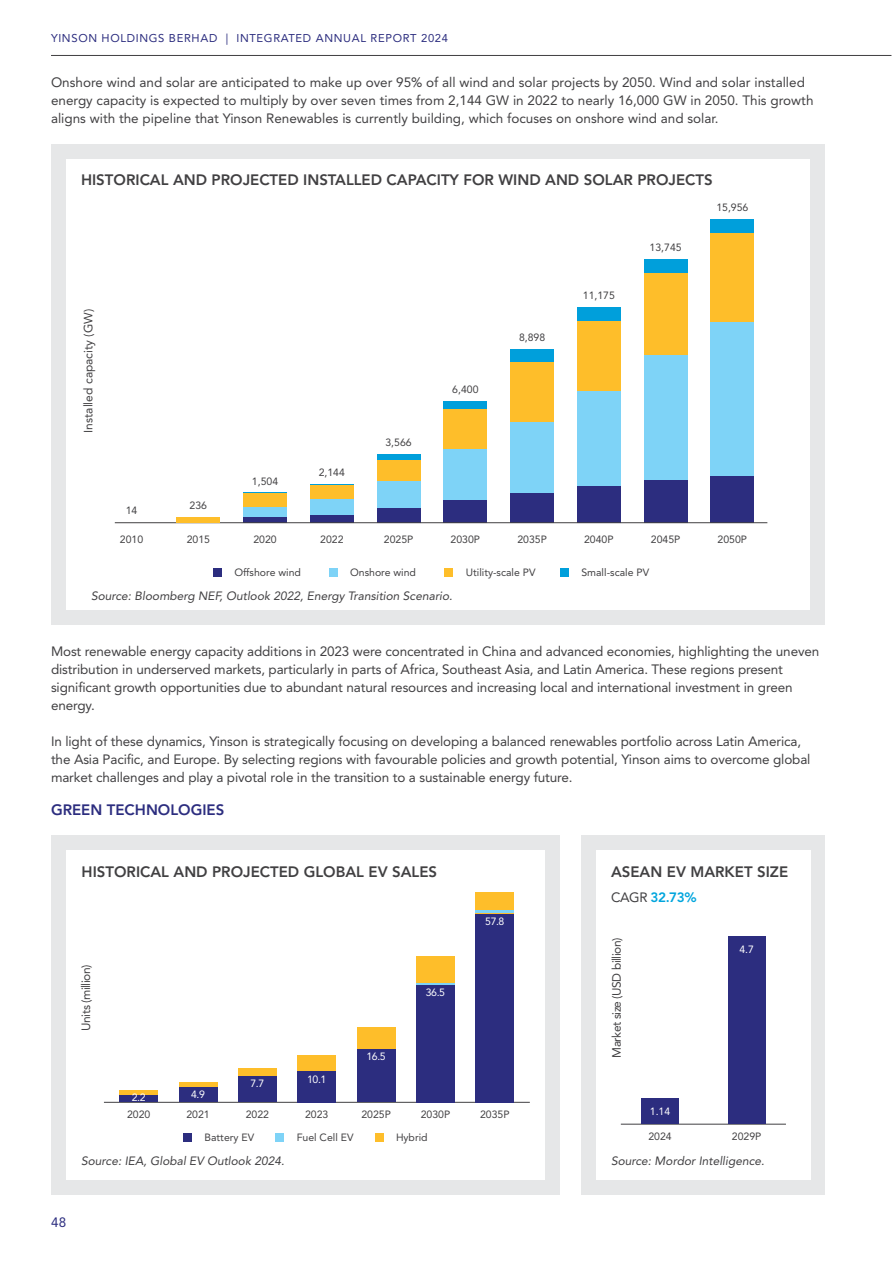
<style>
.page{position:relative;width:893px;height:1263px;background:#fff}
.page>*{position:absolute;margin:0;border:0;box-sizing:border-box;transform-origin:0 0}
.t1{font:800 15px "Avenir LT Std";color:#414042}
.t2{font:800 15px "Avenir LT Std";color:#2c2d7f}
.t3{font:13.5px/18px "Avenir LT Std";letter-spacing:-.01em;color:#414042}
.t4{font:800 13.5px "Avenir LT Std";color:#00a5dd}
.t5{font:13.5px "Avenir LT Std";color:#2c2d7f}
.t6{font:italic 12px "Avenir LT Std";color:#414042}
.t7{font:12px "Avenir LT Std";letter-spacing:-.04em;color:#414042}
.t8{font:12px "Avenir LT Std";color:#414042}
.t9{font:11.25px "Avenir LT Std";letter-spacing:.06em;color:#2c2d7f}
.t10{font:10.5px "Avenir LT Std";color:#414042}
.t11{font:10.5px "Avenir LT Std";letter-spacing:-.04em;color:#fff}
.s1{font-weight:400;color:#414042}
</style>
<div class="page">
<hr style="left:51px;top:55px;width:840px;height:1px;background:#414042">
<div style="left:51px;top:144px;width:774px;height:480px;background:#e6e7e8"></div>
<div style="left:66px;top:159px;width:744px;height:451px;background:#fff"></div>
<div style="left:213px;top:568px;width:9px;height:8px;background:#2c2d7f"></div>
<div style="left:329px;top:568px;width:8px;height:8px;background:#7ed3f7"></div>
<div style="left:444px;top:568px;width:9px;height:8px;background:#febe2a"></div>
<div style="left:560px;top:568px;width:9px;height:8px;background:#009fdb"></div>
<div style="left:243px;top:517px;width:44px;height:6px;background:#2c2d7f"></div>
<div style="left:310px;top:515px;width:43px;height:8px;background:#2c2d7f"></div>
<div style="left:377px;top:508px;width:43px;height:15px;background:#2c2d7f"></div>
<div style="left:444px;top:499px;width:43px;height:24px;background:#2c2d7f"></div>
<div style="left:510px;top:492px;width:44px;height:31px;background:#2c2d7f"></div>
<div style="left:577px;top:485px;width:43px;height:38px;background:#2c2d7f"></div>
<div style="left:644px;top:479px;width:43px;height:44px;background:#2c2d7f"></div>
<div style="left:711px;top:476px;width:43px;height:47px;background:#2c2d7f"></div>
<div style="left:711px;top:321px;width:43px;height:155px;background:#7ed3f7"></div>
<div style="left:711px;top:233px;width:43px;height:89px;background:#febe2a"></div>
<div style="left:711px;top:219px;width:43px;height:14px;background:#009fdb"></div>
<div style="left:644px;top:259px;width:43px;height:14px;background:#009fdb"></div>
<div style="left:577px;top:307px;width:43px;height:15px;background:#009fdb"></div>
<div style="left:510px;top:349px;width:44px;height:14px;background:#009fdb"></div>
<div style="left:444px;top:401px;width:43px;height:8px;background:#009fdb"></div>
<div style="left:310px;top:484px;width:43px;height:5px;background:#009fdb"></div>
<div style="left:243px;top:492px;width:44px;height:6px;background:#009fdb"></div>
<div style="left:377px;top:454px;width:43px;height:6px;background:#009fdb"></div>
<div style="left:644px;top:273px;width:43px;height:82px;background:#febe2a"></div>
<div style="left:577px;top:322px;width:43px;height:69px;background:#febe2a"></div>
<div style="left:510px;top:363px;width:44px;height:59px;background:#febe2a"></div>
<div style="left:444px;top:409px;width:43px;height:40px;background:#febe2a"></div>
<div style="left:377px;top:460px;width:43px;height:22px;background:#febe2a"></div>
<div style="left:310px;top:485px;width:43px;height:14px;background:#febe2a"></div>
<div style="left:243px;top:493px;width:44px;height:14px;background:#febe2a"></div>
<div style="left:644px;top:355px;width:43px;height:124px;background:#7ed3f7"></div>
<div style="left:577px;top:391px;width:43px;height:94px;background:#7ed3f7"></div>
<div style="left:510px;top:422px;width:44px;height:70px;background:#7ed3f7"></div>
<div style="left:444px;top:449px;width:43px;height:51px;background:#7ed3f7"></div>
<div style="left:377px;top:482px;width:43px;height:26px;background:#7ed3f7"></div>
<div style="left:310px;top:499px;width:43px;height:16px;background:#7ed3f7"></div>
<div style="left:243px;top:507px;width:44px;height:10px;background:#7ed3f7"></div>
<hr style="left:115px;top:522px;width:652px;height:1px;background:#414042">
<div style="left:177px;top:517px;width:43px;height:6px;background:#febe2a"></div>
<div style="left:51px;top:836px;width:509px;height:359px;background:#e6e7e8"></div>
<div style="left:66px;top:851px;width:479px;height:329px;background:#fff"></div>
<hr style="left:104px;top:1102px;width:426px;height:1px;background:#414042">
<div style="left:357px;top:1048px;width:38px;height:54px;background:#2c2d7f"></div>
<div style="left:357px;top:1027px;width:38px;height:21px;background:#febe2a"></div>
<div style="left:298px;top:1071px;width:38px;height:31px;background:#2c2d7f"></div>
<div style="left:298px;top:1055px;width:38px;height:16px;background:#febe2a"></div>
<div style="left:238px;top:1075px;width:39px;height:27px;background:#2c2d7f"></div>
<div style="left:238px;top:1067px;width:39px;height:8px;background:#febe2a"></div>
<div style="left:179px;top:1086px;width:38px;height:16px;background:#2c2d7f"></div>
<hr style="left:179px;top:1082px;width:38px;height:4px;background:#febe2a">
<div style="left:120px;top:1094px;width:38px;height:8px;background:#2c2d7f"></div>
<hr style="left:120px;top:1090px;width:38px;height:4px;background:#febe2a">
<div style="left:416px;top:984px;width:39px;height:118px;background:#2c2d7f"></div>
<div style="left:416px;top:957px;width:39px;height:27px;background:#febe2a"></div>
<hr style="left:416px;top:983px;width:39px;height:1px;background:#7ed3f7">
<div style="left:476px;top:913px;width:38px;height:189px;background:#2c2d7f"></div>
<div style="left:476px;top:892px;width:38px;height:21px;background:#febe2a"></div>
<hr style="left:476px;top:910px;width:38px;height:3px;background:#7ed3f7">
<div style="left:183px;top:1133px;width:9px;height:9px;background:#2c2d7f"></div>
<div style="left:275px;top:1133px;width:9px;height:9px;background:#7ed3f7"></div>
<div style="left:375px;top:1133px;width:8px;height:9px;background:#febe2a"></div>
<div style="left:581px;top:836px;width:244px;height:359px;background:#e6e7e8"></div>
<div style="left:596px;top:851px;width:215px;height:329px;background:#fff"></div>
<hr style="left:621px;top:1124px;width:165px;height:1px;background:#414042">
<div style="left:641px;top:1098px;width:38px;height:26px;background:#2c2d7f"></div>
<div style="left:728px;top:936px;width:38px;height:188px;background:#2c2d7f"></div>
<p class="t9" style="left:51px;top:32px;width:399px">YINSON HOLDINGS BERHAD | INTEGRATED ANNUAL REPORT 2024</p>
<p class="t3" style="left:51px;top:73px;width:764px">Onshore wind and solar are anticipated to make up over 95% of all wind and solar projects by 2050. Wind and solar installed energy capacity is expected to multiply by over seven times from 2,144 GW in 2022 to nearly 16,000 GW in 2050. This growth aligns with the pipeline that Yinson Renewables is currently building, which focuses on onshore wind and solar.</p>
<p class="t1" style="left:81px;top:171px;width:633px">HISTORICAL AND PROJECTED INSTALLED CAPACITY FOR WIND AND SOLAR PROJECTS</p>
<p class="t8" style="left:81px;top:433px;width:125px;rotate:-90deg">Installed capacity (GW)</p>
<p class="t10" style="left:126px;top:505px;width:13px">14</p>
<p class="t10" style="left:190px;top:499px;width:19px">236</p>
<p class="t10" style="left:252px;top:475px;width:28px">1,504</p>
<p class="t10" style="left:319px;top:466px;width:28px">2,144</p>
<p class="t10" style="left:385px;top:436px;width:28px">3,566</p>
<p class="t10" style="left:452px;top:383px;width:28px">6,400</p>
<p class="t10" style="left:519px;top:331px;width:28px">8,898</p>
<p class="t10" style="left:583px;top:289px;width:34px">11,175</p>
<p class="t10" style="left:650px;top:242px;width:34px">13,745</p>
<p class="t10" style="left:716px;top:201px;width:34px">15,956</p>
<p class="t10" style="left:120px;top:534px;width:25px">2010</p>
<p class="t10" style="left:187px;top:534px;width:25px">2015</p>
<p class="t10" style="left:253px;top:534px;width:25px">2020</p>
<p class="t10" style="left:320px;top:534px;width:25px">2022</p>
<p class="t10" style="left:384px;top:534px;width:31px">2025P</p>
<p class="t10" style="left:451px;top:534px;width:31px">2030P</p>
<p class="t10" style="left:517px;top:534px;width:31px">2035P</p>
<p class="t10" style="left:584px;top:534px;width:31px">2040P</p>
<p class="t10" style="left:651px;top:534px;width:31px">2045P</p>
<p class="t10" style="left:718px;top:534px;width:31px">2050P</p>
<p class="t10" style="left:234px;top:566px;width:68px">Offshore wind</p>
<p class="t10" style="left:350px;top:566px;width:67px">Onshore wind</p>
<p class="t10" style="left:466px;top:566px;width:71px">Utility-scale PV</p>
<p class="t10" style="left:581px;top:566px;width:69px">Small-scale PV</p>
<p class="t6" style="left:91px;top:589px;width:363px">Source: Bloomberg NEF, Outlook 2022, Energy Transition Scenario.</p>
<p class="t3" style="left:51px;top:642px;width:770px">Most renewable energy capacity additions in 2023 were concentrated in China and advanced economies, highlighting the uneven distribution in underserved markets, particularly in parts of Africa, Southeast Asia, and Latin America. These regions present significant growth opportunities due to abundant natural resources and increasing local and international investment in green energy.</p>
<p class="t3" style="left:51px;top:732px;width:761px">In light of these dynamics, Yinson is strategically focusing on developing a balanced renewables portfolio across Latin America, the Asia Pacific, and Europe. By selecting regions with favourable policies and growth potential, Yinson aims to overcome global market challenges and play a pivotal role in the transition to a sustainable energy future.</p>
<p class="t2" style="left:51px;top:800px;width:175px">GREEN TECHNOLOGIES</p>
<p class="t1" style="left:82px;top:863px;width:357px">HISTORICAL AND PROJECTED GLOBAL EV SALES</p>
<p class="t7" style="left:79px;top:1031px;width:68px;rotate:-90deg">Units (million)</p>
<p class="t11" style="left:132px;top:1091px;width:15px">2.2</p>
<p class="t11" style="left:191px;top:1088px;width:15px">4.9</p>
<p class="t11" style="left:251px;top:1077px;width:15px">7.7</p>
<p class="t11" style="left:307px;top:1073px;width:21px">10.1</p>
<p class="t11" style="left:367px;top:1050px;width:21px">16.5</p>
<p class="t11" style="left:426px;top:986px;width:21px">36.5</p>
<p class="t11" style="left:485px;top:915px;width:21px">57.8</p>
<p class="t10" style="left:127px;top:1108px;width:25px">2020</p>
<p class="t10" style="left:186px;top:1108px;width:25px">2021</p>
<p class="t10" style="left:246px;top:1108px;width:25px">2022</p>
<p class="t10" style="left:305px;top:1108px;width:25px">2023</p>
<p class="t10" style="left:361px;top:1108px;width:31px">2025P</p>
<p class="t10" style="left:421px;top:1108px;width:31px">2030P</p>
<p class="t10" style="left:480px;top:1108px;width:31px">2035P</p>
<p class="t10" style="left:205px;top:1132px;width:51px">Battery EV</p>
<p class="t10" style="left:297px;top:1132px;width:58px">Fuel Cell EV</p>
<p class="t10" style="left:396px;top:1132px;width:33px">Hybrid</p>
<p class="t6" style="left:81px;top:1154px;width:205px">Source: IEA, Global EV Outlook 2024.</p>
<p class="t5" style="left:51px;top:1214px;width:17px">48</p>
<p class="t1" style="left:611px;top:863px;width:179px">ASEAN EV MARKET SIZE</p>
<p class="t4" style="left:611px;top:889px;width:87px"><span class="s1">CAGR</span> 32.73%</p>
<p class="t7" style="left:610px;top:1058px;width:122px;rotate:-90deg">Market size (USD billion)</p>
<p class="t11" style="left:650px;top:1105px;width:22px">1.14</p>
<p class="t11" style="left:739px;top:943px;width:16px">4.7</p>
<p class="t10" style="left:648px;top:1131px;width:25px">2024</p>
<p class="t10" style="left:732px;top:1131px;width:31px">2029P</p>
<p class="t6" style="left:611px;top:1153px;width:155px">Source: Mordor Intelligence.</p>
</div>
